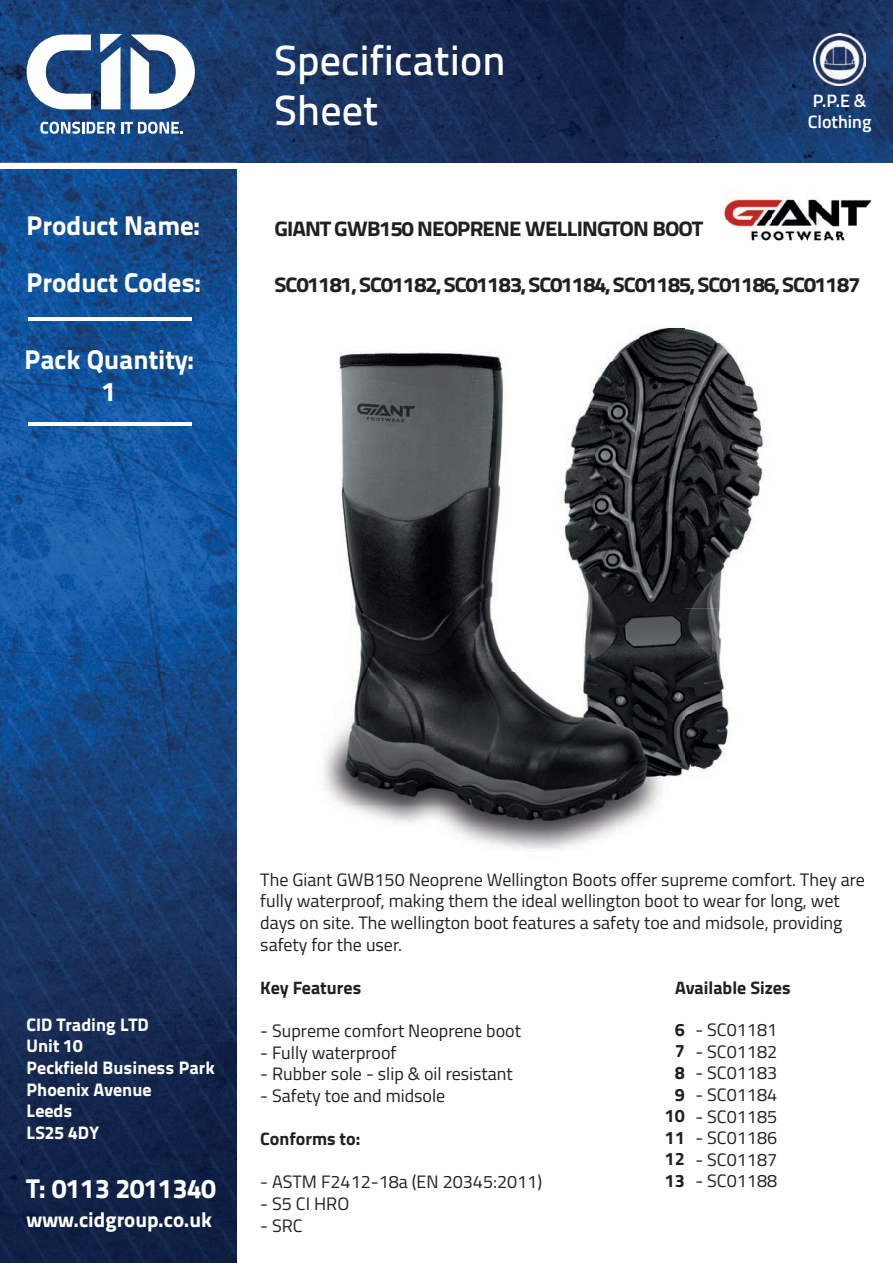
<style>
.page{position:relative;width:893px;height:1263px;background:#fff}
.page>*{position:absolute;margin:0;border:0;box-sizing:border-box;transform-origin:0 0}
.t1{font:42px/50.4px "Titillium Text 25 L 600 wt";color:#fff}
.t2{font:27px/32.4px "Titillium Text 25 L 999 wt";color:#fff;text-align:center}
.t3{font:21px "Titillium Text 25 L 999 wt";color:#fff}
.t4{font:20.85px "Titillium Text 25 L 999 wt";letter-spacing:-.04em;color:#231f20;scale:1.08 1}
.t5{font:18px/21.6px "Titillium Web";color:#231f20}
.t6{font:18px/21.6px "Titillium Text 25 L 999 wt";color:#fff}
.t7{font:700 18px/21.6px "Titillium Web";color:#231f20;text-align:center}
.t8{font:600 18px/21.6px "Titillium Web";color:#fff}
</style>
<div class="page">
<img style="left:0;top:0;width:893px;height:163px">
<img style="left:0;top:169px;width:237px;height:1094px">
<svg style="left:40px;top:122px;width:75px;height:12px"></svg>
<svg style="left:121px;top:122px;width:62px;height:12px"></svg>
<svg style="left:27px;top:35px;width:64px;height:74px"></svg>
<svg style="left:131px;top:35px;width:64px;height:74px"></svg>
<svg style="left:100px;top:34px;width:22px;height:75px"></svg>
<hr style="left:28px;top:317px;width:163px;height:4px;background:#fff">
<hr style="left:28px;top:422px;width:163px;height:3px;background:#fff">
<img style="left:814px;top:34px;width:51px;height:51px">
<img style="left:653px;top:325px;width:66px;height:18px">
<img style="left:685px;top:343px;width:80px;height:430px">
<img style="left:718px;top:588px;width:47px;height:23px">
<img style="left:323px;top:351px;width:139px;height:455px">
<img style="left:347px;top:806px;width:291px;height:44px">
<img style="left:462px;top:329px;width:223px;height:491px">
<img style="left:722px;top:197px;width:150px;height:23px">
<img style="left:723px;top:220px;width:99px;height:17px">
<img style="left:824px;top:220px;width:33px;height:17px">
<img style="left:751px;top:237px;width:94px;height:4px">
<h2 class="t2" style="left:27px;top:208px;width:175px">Product Name:</h2>
<h2 class="t2" style="left:27px;top:264px;width:176px">Product Codes:</h2>
<h2 class="t2" style="left:24px;top:341px;width:171px">Pack Quantity:<br>1</h2>
<h1 class="t1" style="left:275px;top:32px;width:233px">Specification<br>Sheet</h1>
<p class="t4" style="left:275px;top:212px;width:398px">GIANT GWB150 NEOPRENE WELLINGTON BOOT</p>
<p class="t8" style="left:808px;top:89px;width:65px">P.P.E &amp;<br>Clothing</p>
<p class="t4" style="left:275px;top:268px;width:544px">SC01181, SC01182, SC01183, SC01184, SC01185, SC01186, SC01187</p>
<p class="t6" style="left:27px;top:1012px;width:190px">CID Trading LTD<br>Unit 10<br>Peckfield Business Park<br>Phoenix Avenue<br>Leeds<br>LS25 4DY</p>
<h2 class="t2" style="left:27px;top:1170px;width:191px">T: 0113 2011340</h2>
<p class="t3" style="left:27px;top:1203px;width:187px">www.cidgroup.co.uk</p>
<p class="t5" style="left:260px;top:868px;width:606px">The Giant GWB150 Neoprene Wellington Boots offer supreme comfort. They are fully waterproof, making them the ideal wellington boot to wear for long, wet days on site. The wellington boot features a safety toe and midsole, providing safety for the user.</p>
<p class="t7" style="left:260px;top:976px;width:102px">Key Features</p>
<p class="t5" style="left:260px;top:1019px;width:262px">- Supreme comfort Neoprene boot</p>
<p class="t5" style="left:260px;top:1041px;width:138px">- Fully waterproof</p>
<p class="t5" style="left:260px;top:1062px;width:254px">- Rubber sole - slip &amp; oil resistant</p>
<p class="t5" style="left:260px;top:1084px;width:187px">- Safety toe and midsole</p>
<p class="t7" style="left:260px;top:1127px;width:102px">Conforms to:</p>
<p class="t5" style="left:260px;top:1170px;width:283px">- ASTM F2412-18a (EN 20345:2011)</p>
<p class="t5" style="left:260px;top:1192px;width:90px">- S5 CI HRO</p>
<p class="t5" style="left:260px;top:1213px;width:44px">- SRC</p>
<p class="t7" style="left:675px;top:975px;width:117px">Available Sizes</p>
<p class="t7" style="left:665px;top:1018px;width:22px">6<br>7<br>8<br>9<br>10<br>11<br>12<br>13</p>
<p class="t5" style="left:695px;top:1018px;width:83px">- SC01181</p>
<p class="t5" style="left:695px;top:1040px;width:83px">- SC01182</p>
<p class="t5" style="left:695px;top:1061px;width:83px">- SC01183</p>
<p class="t5" style="left:695px;top:1083px;width:83px">- SC01184</p>
<p class="t5" style="left:695px;top:1104px;width:83px">- SC01185</p>
<p class="t5" style="left:695px;top:1126px;width:83px">- SC01186</p>
<p class="t5" style="left:695px;top:1148px;width:83px">- SC01187</p>
<p class="t5" style="left:695px;top:1169px;width:83px">- SC01188</p>
</div>
